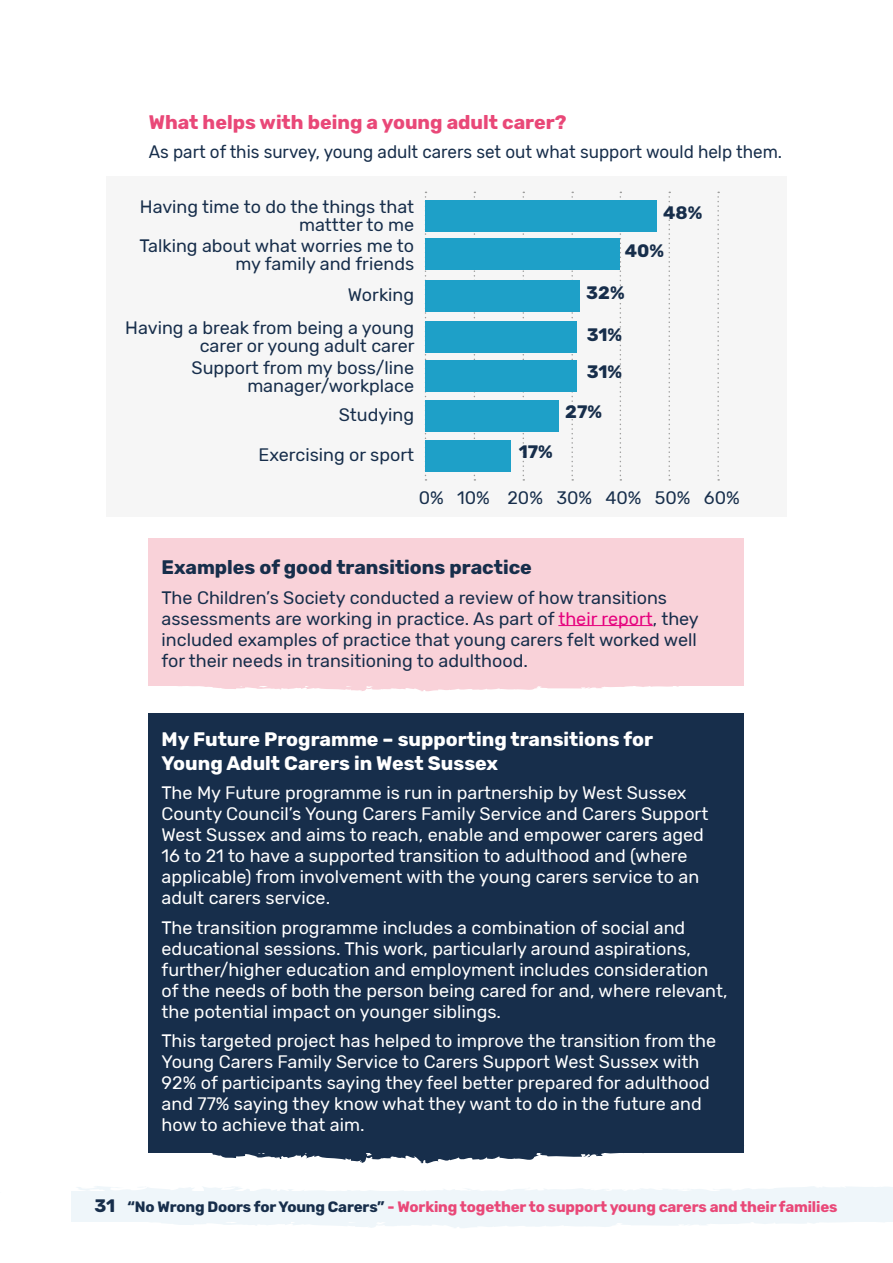
<style>
.page{position:relative;width:893px;height:1263px;background:#fff}
.page>*{position:absolute;margin:0;border:0;box-sizing:border-box;transform-origin:0 0}
.H3_Subheading__Deep_Blue{font:700 19.5px/24px "Rubik";color:#fff}
.H3_Subheading__Pink{font:700 19.5px "Rubik";color:#e94878}
.H3_Subheading__Deep_Blue-2{font:700 19.5px "Rubik";color:#172e4b}
.Body_Copy__Deep_Blue{font:18px/21px "Rubik";color:#fff}
.Body_Copy__Deep_Blue-2{font:18px/18.1px "Rubik";color:#172e4b;text-align:right}
.Body_Copy__Deep_Blue-3{font:18px "Rubik";color:#172e4b;scale:.95 1}
.Body_Copy__Deep_Blue-4{font:700 18px "Rubik";color:#172e4b}
.t1{font:700 15px "Rubik";letter-spacing:-.01em;color:#e94878}
.s1{color:#e6007d}
.s2{font-size:18px;color:#172e4b}
.s3{color:#172e4b}
</style>
<div class="page">
<hr style="left:0;top:1191px;width:1px;height:30px;background:#eff6fa">
<div style="left:71px;top:1191px;width:822px;height:30px;background:#eff6fa"></div>
<svg style="left:74px;top:1221px;width:819px;height:7px"></svg>
<svg style="left:77px;top:1186px;width:816px;height:5px"></svg>
<svg style="left:151px;top:685px;width:593px;height:7px"></svg>
<div style="left:149px;top:538px;width:595px;height:147px;background:#f9d2d9"></div>
<svg style="left:151px;top:1152px;width:593px;height:12px"></svg>
<div style="left:149px;top:713px;width:595px;height:439px;background:#172e4b"></div>
<hr style="left:558px;top:625px;width:95px;height:1px;background:#e6007d">
<div style="left:106px;top:176px;width:681px;height:341px;background:#f6f6f6"></div>
<svg style="left:425px;top:192px;width:1px;height:289px"></svg>
<svg style="left:523px;top:192px;width:1px;height:289px"></svg>
<svg style="left:620px;top:192px;width:1px;height:289px"></svg>
<svg style="left:717px;top:192px;width:2px;height:289px"></svg>
<svg style="left:474px;top:192px;width:1px;height:289px"></svg>
<svg style="left:571px;top:192px;width:2px;height:289px"></svg>
<svg style="left:668px;top:192px;width:2px;height:289px"></svg>
<div style="left:425px;top:201px;width:231px;height:31px;background:#1ea0c8"></div>
<div style="left:425px;top:239px;width:195px;height:31px;background:#1ea0c8"></div>
<div style="left:425px;top:280px;width:155px;height:31px;background:#1ea0c8"></div>
<div style="left:425px;top:321px;width:152px;height:31px;background:#1ea0c8"></div>
<div style="left:425px;top:360px;width:152px;height:32px;background:#1ea0c8"></div>
<div style="left:425px;top:400px;width:133px;height:32px;background:#1ea0c8"></div>
<div style="left:425px;top:440px;width:85px;height:31px;background:#1ea0c8"></div>
<p class="H3_Subheading__Pink" style="left:149px;top:111px;width:419px">What helps with being a young adult carer?</p>
<p class="Body_Copy__Deep_Blue-3" style="left:149px;top:142px;width:668px">As part of this survey, young adult carers set out what support would help them.</p>
<p class="Body_Copy__Deep_Blue-2" style="left:140px;top:198px;width:276px">Having time to do the things that mattter to me</p>
<p class="Body_Copy__Deep_Blue-2" style="left:139px;top:237px;width:276px">Talking about what worries me to my family and friends</p>
<p class="Body_Copy__Deep_Blue-2" style="left:348px;top:286px;width:68px">Working</p>
<p class="Body_Copy__Deep_Blue-2" style="left:125px;top:319px;width:291px">Having a break from being a young carer or young adult carer</p>
<p class="Body_Copy__Deep_Blue-2" style="left:192px;top:359px;width:224px">Support from my boss/line manager/workplace</p>
<p class="Body_Copy__Deep_Blue-2" style="left:339px;top:406px;width:77px">Studying</p>
<p class="Body_Copy__Deep_Blue-2" style="left:259px;top:446px;width:157px">Exercising or sport</p>
<p class="Body_Copy__Deep_Blue-4" style="left:519px;top:442px;width:36px">17%</p>
<p class="Body_Copy__Deep_Blue-4" style="left:663px;top:202px;width:41px">48%</p>
<p class="Body_Copy__Deep_Blue-4" style="left:625px;top:240px;width:41px">40%</p>
<p class="Body_Copy__Deep_Blue-4" style="left:586px;top:282px;width:40px">32%</p>
<p class="Body_Copy__Deep_Blue-4" style="left:587px;top:324px;width:37px">31%</p>
<p class="Body_Copy__Deep_Blue-4" style="left:587px;top:362px;width:37px">31%</p>
<p class="Body_Copy__Deep_Blue-4" style="left:565px;top:401px;width:38px">27%</p>
<p class="Body_Copy__Deep_Blue-2" style="left:419px;top:489px;width:323px">0% 10% 20% 30% 40% 50% 60%</p>
<p class="H3_Subheading__Deep_Blue-2" style="left:162px;top:556px;width:372px">Examples of good transitions practice</p>
<p class="Body_Copy__Deep_Blue-2" style="left:162px;top:587px;width:539px;line-height:21px;text-align:left">The Children’s Society conducted a review of how transitions assessments are working in practice. As part of <span class="s1">their report</span>, they included examples of practice that young carers felt worked well for their needs in transitioning to adulthood.</p>
<p class="H3_Subheading__Deep_Blue" style="left:162px;top:727px;width:493px">My Future Programme – supporting transitions for<br>Young Adult Carers in West Sussex</p>
<p class="Body_Copy__Deep_Blue" style="left:162px;top:783px;width:548px">The My Future programme is run in partnership by West Sussex County Council’s Young Carers Family Service and Carers Support West Sussex and aims to reach, enable and empower carers aged 16 to 21 to have a supported transition to adulthood and (where applicable) from involvement with the young carers service to an adult carers service.</p>
<p class="Body_Copy__Deep_Blue" style="left:162px;top:917px;width:567px">The transition programme includes a combination of social and educational sessions. This work, particularly around aspirations, further/higher education and employment includes consideration of the needs of both the person being cared for and, where relevant, the potential impact on younger siblings.</p>
<p class="Body_Copy__Deep_Blue" style="left:162px;top:1031px;width:556px">This targeted project has helped to improve the transition from the Young Carers Family Service to Carers Support West Sussex with 92% of participants saying they feel better prepared for adulthood and 77% saying they know what they want to do in the future and how to achieve that aim.</p>
<p class="t1" style="left:95px;top:1198px;width:744px"><span class="s2">31</span> <span class="s3">“No Wrong Doors for Young Carers”</span> - Working together to support young carers and their families</p>
</div>
